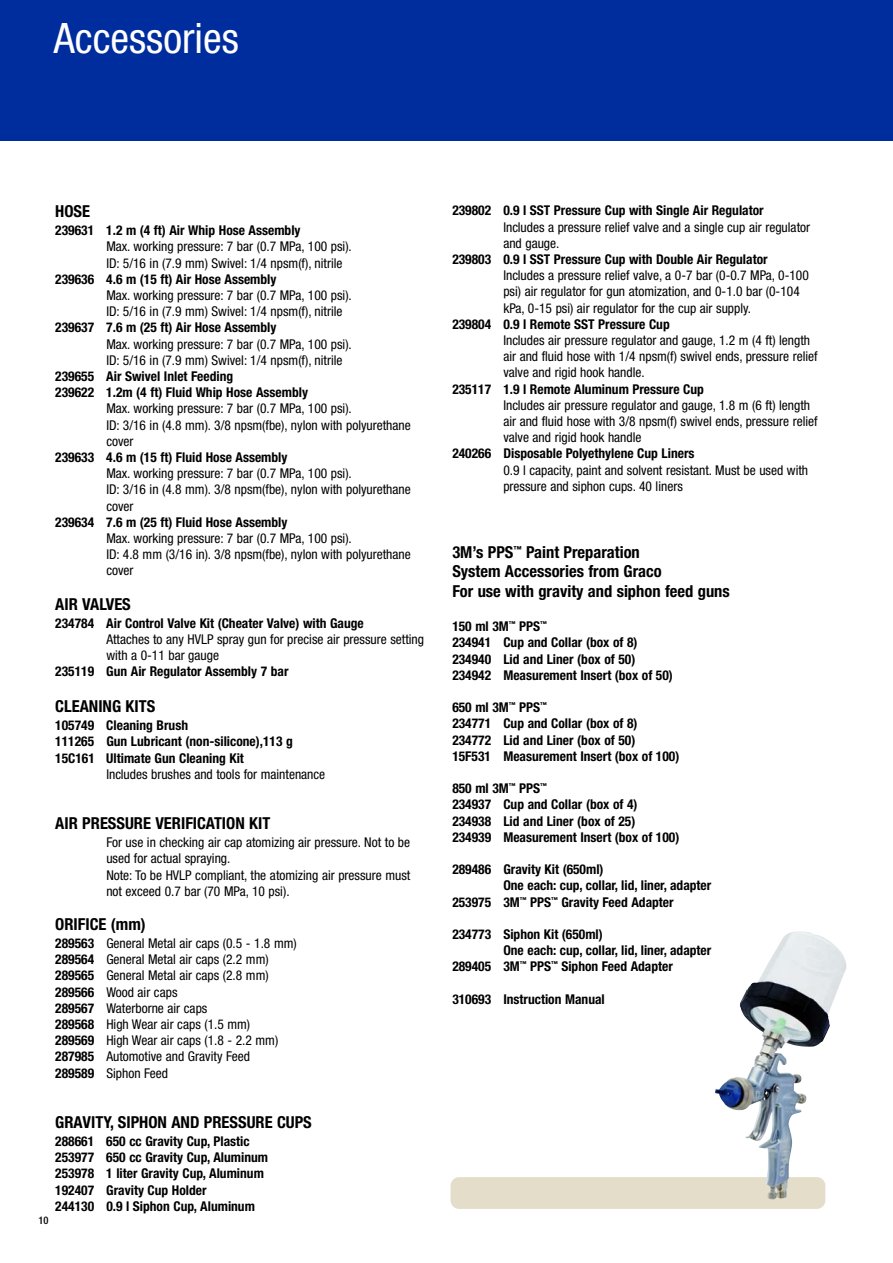
<style>
.page{position:relative;width:893px;height:1263px;background:#fff}
.page>*{position:absolute;margin:0;border:0;box-sizing:border-box;transform-origin:0 0}
.t1{font:condensed 42px "Helvetica Neue LT Std";color:#fff}
.t2{font:700 condensed 16.5px/19.8px "Helvetica Neue LT Std";color:#000}
.t3{font:condensed 13.5px/16.2px "Helvetica Neue LT Std";color:#000}
.t4{font:700 condensed 13.5px/16.2px "Helvetica Neue LT Std";color:#000}
.t5{font:500 condensed 10.5px "Helvetica Neue LT Std";color:#000}
.s1{font-weight:700}
</style>
<div class="page">
<div style="left:0;top:0;width:893px;height:140px;background:#002d9d"></div>
<div style="left:451px;top:1177px;width:374px;height:32px;background:#e4ddca;border-radius:9px"></div>
<img style="left:715px;top:931px;width:132px;height:254px">
<h1 class="t1" style="left:54px;top:23px;width:186px">Accessories</h1>
<p class="t2" style="left:55px;top:203px;width:36px">HOSE</p>
<p class="t4" style="left:55px;top:223px;width:247px">239631 1.2 m (4 ft) Air Whip Hose Assembly</p>
<p class="t3" style="left:106px;top:240px;width:247px">Max. working pressure: 7 bar (0.7 MPa, 100 psi).<br>ID: 5/16 in (7.9 mm) Swivel: 1/4 npsm(f), nitrile</p>
<p class="t4" style="left:55px;top:272px;width:223px">239636 4.6 m (15 ft) Air Hose Assembly</p>
<p class="t3" style="left:106px;top:288px;width:247px">Max. working pressure: 7 bar (0.7 MPa, 100 psi).<br>ID: 5/16 in (7.9 mm) Swivel: 1/4 npsm(f), nitrile</p>
<p class="t4" style="left:55px;top:321px;width:223px">239637 7.6 m (25 ft) Air Hose Assembly</p>
<p class="t3" style="left:106px;top:337px;width:247px">Max. working pressure: 7 bar (0.7 MPa, 100 psi).<br>ID: 5/16 in (7.9 mm) Swivel: 1/4 npsm(f), nitrile</p>
<p class="t4" style="left:55px;top:369px;width:254px">239655 Air Swivel Inlet Feeding<br>239622 1.2m (4 ft) Fluid Whip Hose Assembly</p>
<p class="t3" style="left:106px;top:402px;width:306px">Max. working pressure: 7 bar (0.7 MPa, 100 psi).<br>ID: 3/16 in (4.8 mm). 3/8 npsm(fbe), nylon with polyurethane cover</p>
<p class="t4" style="left:55px;top:450px;width:234px">239633 4.6 m (15 ft) Fluid Hose Assembly</p>
<p class="t3" style="left:106px;top:466px;width:306px">Max. working pressure: 7 bar (0.7 MPa, 100 psi).<br>ID: 3/16 in (4.8 mm). 3/8 npsm(fbe), nylon with polyurethane cover</p>
<p class="t4" style="left:55px;top:515px;width:234px">239634 7.6 m (25 ft) Fluid Hose Assembly</p>
<p class="t3" style="left:106px;top:531px;width:306px">Max. working pressure: 7 bar (0.7 MPa, 100 psi).<br>ID: 4.8 mm (3/16 in). 3/8 npsm(fbe), nylon with polyurethane cover</p>
<p class="t2" style="left:55px;top:595px;width:77px">AIR VALVES</p>
<p class="t4" style="left:55px;top:616px;width:310px">234784 Air Control Valve Kit (Cheater Valve) with Gauge</p>
<p class="t3" style="left:106px;top:632px;width:319px">Attaches to any HVLP spray gun for precise air pressure setting with a 0-11 bar gauge</p>
<p class="t4" style="left:55px;top:664px;width:235px">235119 Gun Air Regulator Assembly 7 bar</p>
<p class="t2" style="left:55px;top:698px;width:101px">CLEANING KITS</p>
<p class="t4" style="left:55px;top:718px;width:239px">105749 Cleaning Brush<br>111265 Gun Lubricant (non-silicone),113 g<br>15C161 Ultimate Gun Cleaning Kit</p>
<p class="t3" style="left:106px;top:767px;width:220px">Includes brushes and tools for maintenance</p>
<p class="t2" style="left:55px;top:815px;width:216px">AIR PRESSURE VERIFICATION KIT</p>
<p class="t3" style="left:106px;top:835px;width:305px">For use in checking air cap atomizing air pressure. Not to be used for actual spraying.<br>Note: To be HVLP compliant, the atomizing air pressure must not exceed 0.7 bar (70 MPa, 10 psi).</p>
<p class="t2" style="left:55px;top:916px;width:92px">ORIFICE (mm)</p>
<p class="t3" style="left:55px;top:936px;width:243px"><span class="s1">289563</span> General Metal air caps (0.5 - 1.8 mm)<br><span class="s1">289564</span> General Metal air caps (2.2 mm)<br><span class="s1">289565</span> General Metal air caps (2.8 mm)<br><span class="s1">289566</span> Wood air caps<br><span class="s1">289567</span> Waterborne air caps<br><span class="s1">289568</span> High Wear air caps (1.5 mm)<br><span class="s1">289569</span> High Wear air caps (1.8 - 2.2 mm)<br><span class="s1">287985</span> Automotive and Gravity Feed<br><span class="s1">289589</span> Siphon Feed</p>
<p class="t2" style="left:55px;top:1114px;width:258px">GRAVITY, SIPHON AND PRESSURE CUPS</p>
<p class="t4" style="left:55px;top:1134px;width:214px">288661 650 cc Gravity Cup, Plastic 253977 650 cc Gravity Cup, Aluminum 253978 1 liter Gravity Cup, Aluminum 192407 Gravity Cup Holder<br>244130 0.9 l Siphon Cup, Aluminum</p>
<p class="t5" style="left:39px;top:1216px;width:12px">10</p>
<p class="t4" style="left:452px;top:204px;width:313px">239802 0.9 l SST Pressure Cup with Single Air Regulator</p>
<p class="t3" style="left:503px;top:220px;width:308px">Includes a pressure relief valve and a single cup air regulator and gauge.</p>
<p class="t4" style="left:452px;top:252px;width:317px">239803 0.9 l SST Pressure Cup with Double Air Regulator</p>
<p class="t3" style="left:503px;top:268px;width:307px">Includes a pressure relief valve, a 0-7 bar (0-0.7 MPa, 0-100 psi) air regulator for gun atomization, and 0-1.0 bar (0-104 kPa, 0-15 psi) air regulator for the cup air supply.</p>
<p class="t4" style="left:452px;top:317px;width:219px">239804 0.9 l Remote SST Pressure Cup</p>
<p class="t3" style="left:503px;top:333px;width:316px">Includes air pressure regulator and gauge, 1.2 m (4 ft) length air and fluid hose with 1/4 npsm(f) swivel ends, pressure relief valve and rigid hook handle.</p>
<p class="t4" style="left:452px;top:382px;width:253px">235117 1.9 l Remote Aluminum Pressure Cup</p>
<p class="t3" style="left:503px;top:398px;width:316px">Includes air pressure regulator and gauge, 1.8 m (6 ft) length air and fluid hose with 3/8 npsm(f) swivel ends, pressure relief valve and rigid hook handle</p>
<p class="t4" style="left:452px;top:447px;width:244px">240266 Disposable Polyethylene Cup Liners</p>
<p class="t3" style="left:503px;top:463px;width:306px">0.9 l capacity, paint and solvent resistant. Must be used with pressure and siphon cups. 40 liners</p>
<p class="t2" style="left:452px;top:543px;width:279px">3M’s PPS<sup>™</sup> Paint Preparation<br>System Accessories from Graco<br>For use with gravity and siphon feed guns</p>
<p class="t4" style="left:452px;top:619px;width:222px">150 ml 3M<sup>™</sup> PPS<sup>™<br></sup>234941 Cup and Collar (box of 8)<br>234940 Lid and Liner (box of 50)<br>234942 Measurement Insert (box of 50)</p>
<p class="t4" style="left:452px;top:700px;width:229px">650 ml 3M<sup>™</sup> PPS<sup>™<br></sup>234771 Cup and Collar (box of 8)<br>234772 Lid and Liner (box of 50)<br>15F531 Measurement Insert (box of 100)</p>
<p class="t4" style="left:452px;top:781px;width:229px">850 ml 3M<sup>™</sup> PPS<sup>™<br></sup>234937 Cup and Collar (box of 4)<br>234938 Lid and Liner (box of 25)<br>234939 Measurement Insert (box of 100)</p>
<p class="t4" style="left:452px;top:862px;width:153px">289486 Gravity Kit (650ml)</p>
<p class="t4" style="left:503px;top:879px;width:209px">One each: cup, collar, lid, liner, adapter</p>
<p class="t4" style="left:452px;top:895px;width:223px">253975 3M<sup>™</sup> PPS<sup>™</sup> Gravity Feed Adapter</p>
<p class="t4" style="left:452px;top:927px;width:152px">234773 Siphon Kit (650ml)</p>
<p class="t4" style="left:503px;top:943px;width:209px">One each: cup, collar, lid, liner, adapter</p>
<p class="t4" style="left:452px;top:960px;width:222px">289405 3M<sup>™</sup> PPS<sup>™</sup> Siphon Feed Adapter</p>
<p class="t4" style="left:452px;top:992px;width:154px">310693 Instruction Manual</p>
</div>
